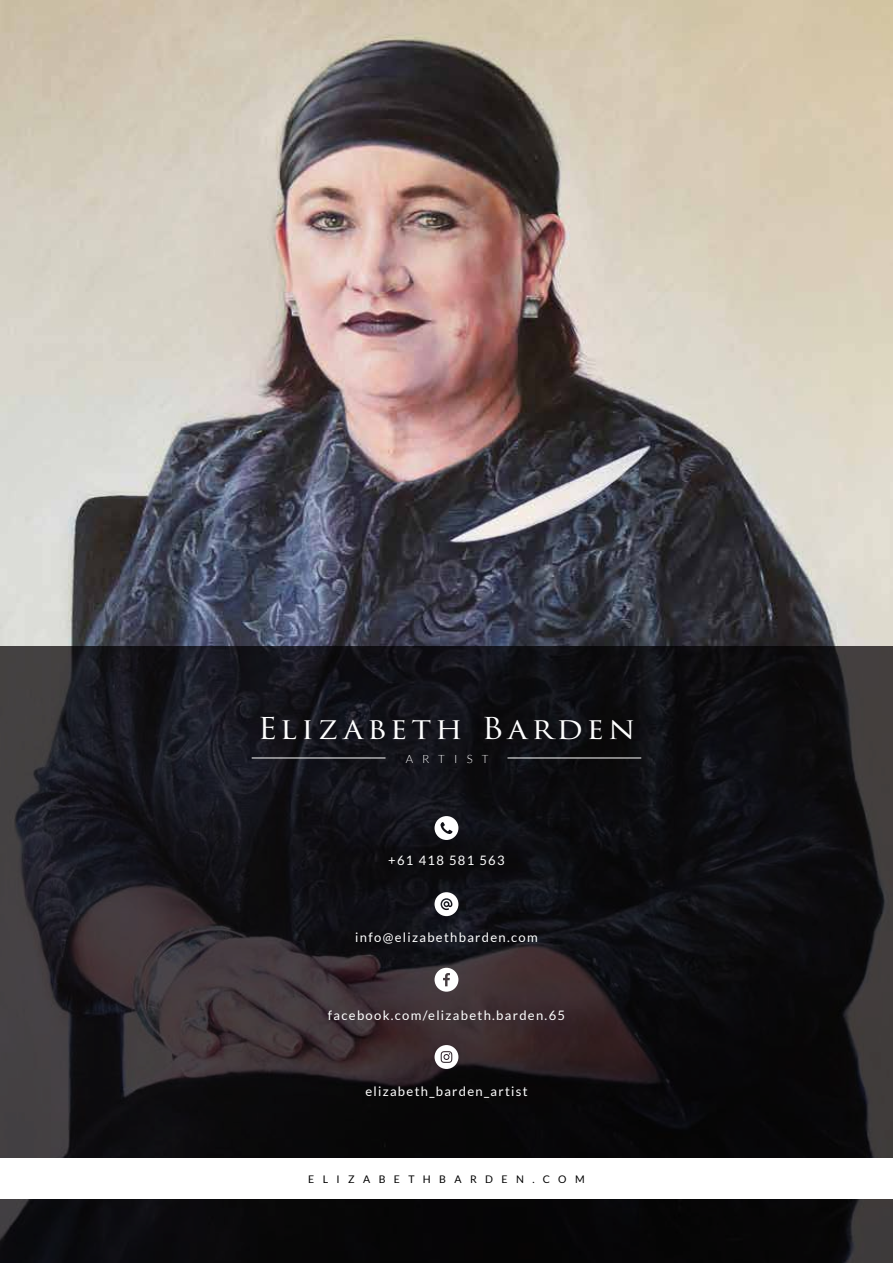
<style>
.page{position:relative;width:893px;height:1263px;background:#fff}
.page>*{position:absolute;margin:0;border:0;box-sizing:border-box;transform-origin:0 0}
.t1{font:29.4px "Trajan Pro 3";letter-spacing:.12em;color:#fff;scale:1.11 1}
.t2{font:13.05px "Lato";letter-spacing:.1em;color:#fff}
.t3{font:300 11.4px "Lato";letter-spacing:.8em;color:#fff}
.t4{font:10.5px "Lato";letter-spacing:.8em;color:#000}
</style>
<div class="page">
<img style="left:0;top:0;width:893px;height:646px">
<svg style="left:0;top:646px;width:893px;height:617px;background:#19171b"></svg>
<hr style="left:252px;top:758px;width:133px;height:1px;background:#fff">
<hr style="left:507px;top:758px;width:134px;height:1px;background:#fff">
<svg style="left:435px;top:1045px;width:23px;height:24px"></svg>
<svg style="left:435px;top:968px;width:23px;height:24px"></svg>
<svg style="left:435px;top:892px;width:23px;height:24px"></svg>
<svg style="left:435px;top:816px;width:23px;height:24px"></svg>
<div style="left:0;top:1158px;width:893px;height:40px;background:#fff"></div>
<h1 class="t1" style="left:257px;top:708px;width:342px">Elizabeth Barden</h1>
<p class="t3" style="left:406px;top:752px;width:84px">ARTIST</p>
<p class="t2" style="left:388px;top:853px;width:118px">+61 418 581 563</p>
<p class="t2" style="left:355px;top:930px;width:184px">info@elizabethbarden.com</p>
<p class="t2" style="left:328px;top:1007px;width:239px">facebook.com/elizabeth.barden.65</p>
<p class="t2" style="left:365px;top:1083px;width:164px">elizabeth_barden_artist</p>
<p class="t4" style="left:308px;top:1173px;width:278px">ELIZABETHBARDEN.COM</p>
</div>
